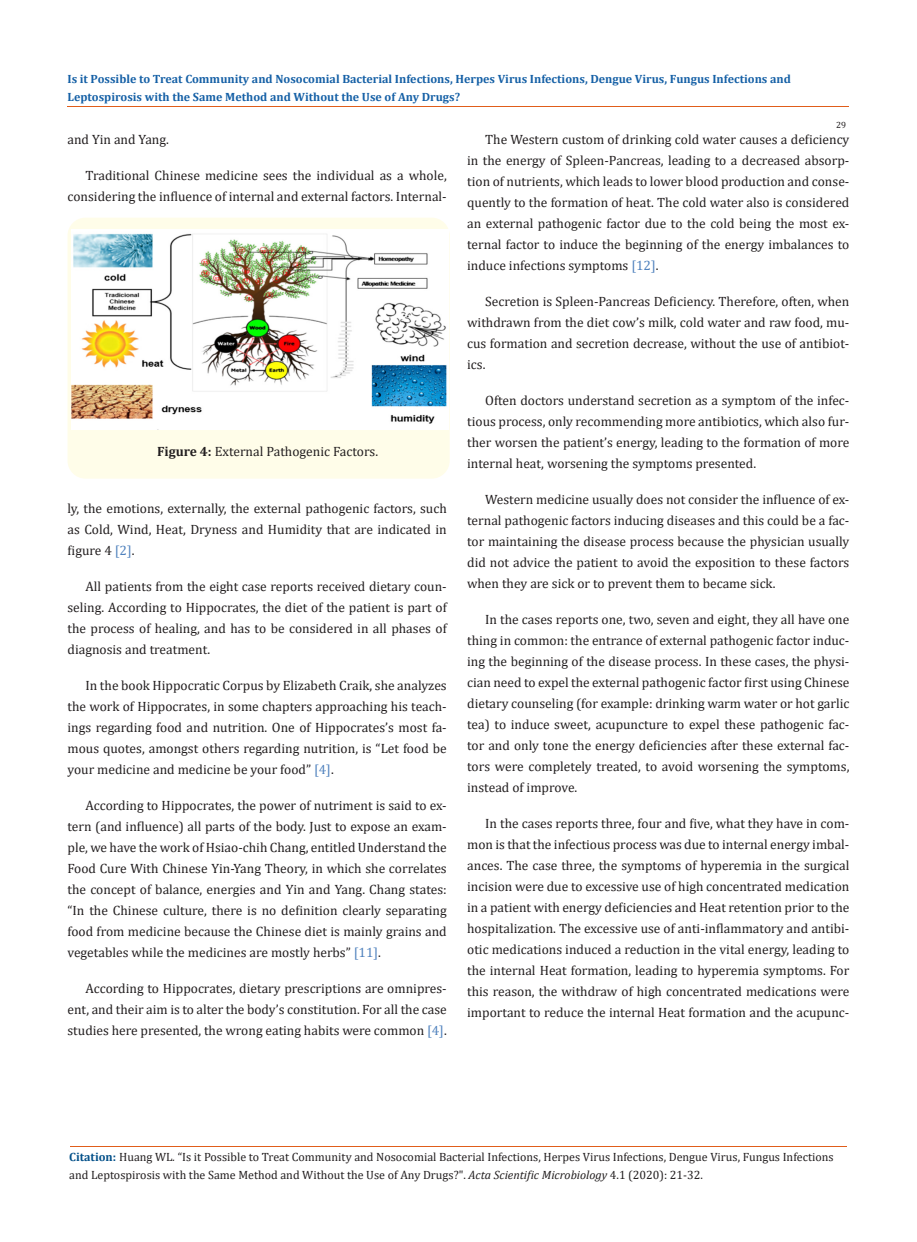
<style>
.page{position:relative;width:917px;height:1242px;background:#fff}
.page>*{position:absolute;margin:0;border:0;box-sizing:border-box;transform-origin:0 0}
.t1{font:13.5px/21px "Cambria";color:#231f20;text-align:justify}
.t2{font:12px/18px "Cambria";color:#231f20}
.t3{font:700 12px/18px "Cambria";color:#1560a6}
.t4{font:9px "Cambria";color:#231f20}
.s1{color:#4f81bd}
.s2{font-weight:700}
.s3{font-weight:700;color:#035089}
.s4{font-style:italic}
</style>
<div class="page">
<hr style="left:67px;top:106px;width:782px;height:1px;background:#e05d1a">
<div style="left:67px;top:218px;width:382px;height:261px;background:#fffde9;border-radius:18px"></div>
<img style="left:72px;top:230px;width:376px;height:200px">
<hr style="left:71px;top:1146px;width:775px;height:1px;background:#e05d1a">
<p class="t3" style="left:67px;top:69px;width:725px">Is it Possible to Treat Community and Nosocomial Bacterial Infections, Herpes Virus Infections, Dengue Virus, Fungus Infections and<br>Leptospirosis with the Same Method and Without the Use of Any Drugs?</p>
<p class="t1" style="left:67px;top:129px;width:103px">and Yin and Yang.</p>
<p class="t1" style="left:67px;top:165px;width:381px;text-align:right">Traditional Chinese medicine sees the individual as a whole, considering the influence of internal and external factors. Internal-</p>
<p class="t4" style="left:836px;top:120px;width:11px">29</p>
<p class="t1" style="left:467px;top:129px;width:384px;text-indent:18px">The Western custom of drinking cold water causes a deficiency in the energy of Spleen-Pancreas, leading to a decreased absorp&shy;tion of nutrients, which leads to lower blood production and conse&shy;quently to the formation of heat. The cold water also is considered an external pathogenic factor due to the cold being the most ex&shy;ternal factor to induce the beginning of the energy imbalances to induce infections symptoms <span class="s1">[12]</span>.</p>
<p class="t1" style="left:467px;top:291px;width:384px;text-indent:18px">Secretion is Spleen-Pancreas Deficiency. Therefore, often, when withdrawn from the diet cow’s milk, cold water and raw food, mu&shy;cus formation and secretion decrease, without the use of antibiot&shy;ics.</p>
<p class="t1" style="left:467px;top:390px;width:384px;text-indent:18px">Often doctors understand secretion as a symptom of the infec&shy;tious process, only recommending more antibiotics, which also fur&shy;ther worsen the patient’s energy, leading to the formation of more internal heat, worsening the symptoms presented.</p>
<p class="t1" style="left:467px;top:489px;width:384px;text-indent:18px">Western medicine usually does not consider the influence of ex&shy;ternal pathogenic factors inducing diseases and this could be a fac&shy;tor maintaining the disease process because the physician usually did not advice the patient to avoid the exposition to these factors when they are sick or to prevent them to became sick.</p>
<p class="t1" style="left:467px;top:609px;width:384px;text-indent:18px">In the cases reports one, two, seven and eight, they all have one thing in common: the entrance of external pathogenic factor induc&shy;ing the beginning of the disease process. In these cases, the physi&shy;cian need to expel the external pathogenic factor first using Chinese dietary counseling (for example: drinking warm water or hot garlic tea) to induce sweet, acupuncture to expel these pathogenic fac&shy;tor and only tone the energy deficiencies after these external fac&shy;tors were completely treated, to avoid worsening the symptoms, instead of improve.</p>
<p class="t1" style="left:467px;top:813px;width:384px;text-indent:18px">In the cases reports three, four and five, what they have in com&shy;mon is that the infectious process was due to internal energy imbal&shy;ances. The case three, the symptoms of hyperemia in the surgical incision were due to excessive use of high concentrated medication in a patient with energy deficiencies and Heat retention prior to the hospitalization. The excessive use of anti-inflammatory and antibi&shy;otic medications induced a reduction in the vital energy, leading to the internal Heat formation, leading to hyperemia symptoms. For this reason, the withdraw of high concentrated medications were important to reduce the internal Heat formation and the acupunc-</p>
<p class="t1" style="left:157px;top:441px;width:223px"><span class="s2">Figure 4:</span> External Pathogenic Factors.</p>
<p class="t1" style="left:67px;top:497px;width:381px">ly, the emotions, externally, the external pathogenic factors, such as Cold, Wind, Heat, Dryness and Humidity that are indicated in figure 4 <span class="s1">[2]</span>.</p>
<p class="t1" style="left:67px;top:575px;width:381px;text-indent:18px">All patients from the eight case reports received dietary coun&shy;seling. According to Hippocrates, the diet of the patient is part of the process of healing, and has to be considered in all phases of diagnosis and treatment.</p>
<p class="t1" style="left:67px;top:674px;width:381px;text-indent:18px">In the book Hippocratic Corpus by Elizabeth Craik, she analyzes the work of Hippocrates, in some chapters approaching his teach&shy;ings regarding food and nutrition. One of Hippocrates’s most fa&shy;mous quotes, amongst others regarding nutrition, is “Let food be your medicine and medicine be your food” <span class="s1">[4]</span>.</p>
<p class="t1" style="left:67px;top:794px;width:381px;text-indent:18px">According to Hippocrates, the power of nutriment is said to ex&shy;tern (and influence) all parts of the body. Just to expose an exam&shy;ple, we have the work of Hsiao-chih Chang, entitled Understand the Food Cure With Chinese Yin-Yang Theory, in which she correlates the concept of balance, energies and Yin and Yang. Chang states: “In the Chinese culture, there is no definition clearly separating food from medicine because the Chinese diet is mainly grains and vegetables while the medicines are mostly herbs” <span class="s1">[11]</span>.</p>
<p class="t1" style="left:67px;top:977px;width:381px;text-indent:18px">According to Hippocrates, dietary prescriptions are omnipres&shy;ent, and their aim is to alter the body’s constitution. For all the case studies here presented, the wrong eating habits were common <span class="s1">[4]</span>.</p>
<p class="t2" style="left:69px;top:1148px;width:766px"><span class="s3">Citation:</span> Huang WL<span class="s4">.</span> “Is it Possible to Treat Community and Nosocomial Bacterial Infections, Herpes Virus Infections, Dengue Virus, Fungus Infections and Leptospirosis with the Same Method and Without the Use of Any Drugs?". <span class="s4">Acta Scientific Microbiology</span> 4.1 (2020): 21-32.</p>
</div>
